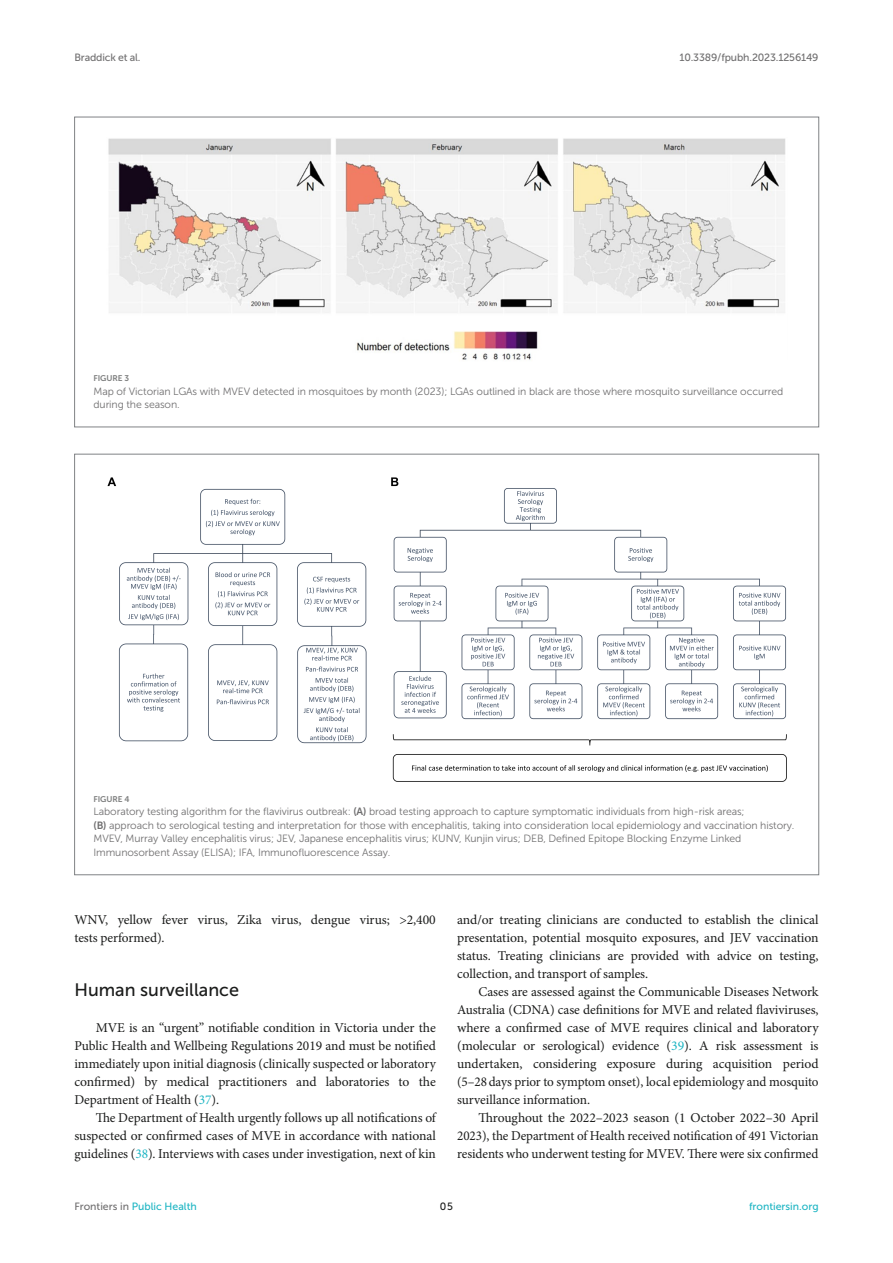
<style>
.page{position:relative;width:893px;height:1263px;background:#fff}
.page>*{position:absolute;margin:0;border:0;box-sizing:border-box;transform-origin:0 0}
.HEAD_2{font:18px "Museo Sans 500";color:#1b1c1b}
.TEXT{font:13.5px/18px "Minion Pro";letter-spacing:-.005em;color:#1b1c1b;text-align:justify}
.TEXT_FLUSH{font:13.5px/18px "Minion Pro";letter-spacing:-.005em;color:#1b1c1b;text-align:justify}
.FIG_LEG{font:10.5px/13.5px "Museo Sans 300";letter-spacing:-.01em;color:#706f70}
.t1{font:10.5px "Museo Sans 500";letter-spacing:-.015em;color:#706f70}
.t2{font:10.5px "Museo Sans 500";color:#1db5c3}
.t3{font:10.5px "Museo Sans 500";color:#1b1c1b}
.FIG_HD{font:8.25px "Museo Sans 700";letter-spacing:-.01em;color:#7e7f7f}
.s1{font-family:"Museo Sans 700"}
.s2{color:#1db5c3}
.s3{color:#706f70}
</style>
<div class="page">
<img style="left:108px;top:138px;width:678px;height:222px">
<img style="left:107px;top:477px;width:680px;height:305px">
<p class="t1" style="left:74px;top:51px;width:68px">Braddick et al.</p>
<p class="t1" style="left:679px;top:51px;width:141px">10.3389/fpubh.2023.1256149</p>
<p class="FIG_HD" style="left:94px;top:374px;width:37px">FIGURE 3</p>
<p class="FIG_LEG" style="left:94px;top:384px;width:691px">Map of Victorian LGAs with MVEV detected in mosquitoes by month (2023); LGAs outlined in black are those where mosquito surveillance occurred during the season.</p>
<p class="FIG_HD" style="left:94px;top:794px;width:37px">FIGURE 4</p>
<p class="FIG_LEG" style="left:94px;top:805px;width:702px">Laboratory testing algorithm for the flavivirus outbreak: <span class="s1">(A)</span> broad testing approach to capture symptomatic individuals from high-risk areas;<br><span class="s1">(B)</span> approach to serological testing and interpretation for those with encephalitis, taking into consideration local epidemiology and vaccination history.<br>MVEV, Murray Valley encephalitis virus; JEV, Japanese encephalitis virus; KUNV, Kunjin virus; DEB, Defined Epitope Blocking Enzyme Linked Immunosorbent Assay (ELISA); IFA, Immunofluorescence Assay.</p>
<p class="TEXT" style="left:74px;top:911px;width:363px">WNV, yellow fever virus, Zika virus, dengue virus; &gt;2,400 tests performed).</p>
<p class="HEAD_2" style="left:74px;top:980px;width:166px">Human surveillance</p>
<p class="TEXT_FLUSH" style="left:74px;top:1019px;width:363px;text-indent:21px">MVE is an “urgent” notifiable condition in Victoria under the Public Health and Wellbeing Regulations 2019 and must be notified immediately upon initial diagnosis (clinically suspected or laboratory confirmed) by medical practitioners and laboratories to the Department of Health (<span class="s2">37</span>).</p>
<p class="TEXT" style="left:74px;top:1109px;width:363px;text-indent:21px">The Department of Health urgently follows up all notifications of suspected or confirmed cases of MVE in accordance with national guidelines (<span class="s2">38</span>). Interviews with cases under investigation, next of kin</p>
<p class="TEXT" style="left:457px;top:911px;width:363px">and/or treating clinicians are conducted to establish the clinical presentation, potential mosquito exposures, and JEV vaccination status. Treating clinicians are provided with advice on testing, collection, and transport of samples.</p>
<p class="TEXT" style="left:457px;top:983px;width:363px;text-indent:21px">Cases are assessed against the Communicable Diseases Network Australia (CDNA) case definitions for MVE and related flaviviruses, where a confirmed case of MVE requires clinical and laboratory (molecular or serological) evidence (<span class="s2">39</span>). A risk assessment is undertaken, considering exposure during acquisition period (5–28days prior to symptom onset), local epidemiology and mosquito surveillance information.</p>
<p class="TEXT" style="left:457px;top:1109px;width:363px;text-indent:21px">Throughout the 2022–2023 season (1 October 2022–30 April 2023), the Department of Health received notification of 491 Victorian residents who underwent testing for MVEV. There were six confirmed</p>
<p class="t2" style="left:74px;top:1200px;width:124px"><span class="s3">Frontiers in</span> Public Health</p>
<p class="t3" style="left:440px;top:1200px;width:14px">05</p>
<p class="t2" style="left:749px;top:1200px;width:71px">frontiersin.org</p>
</div>
